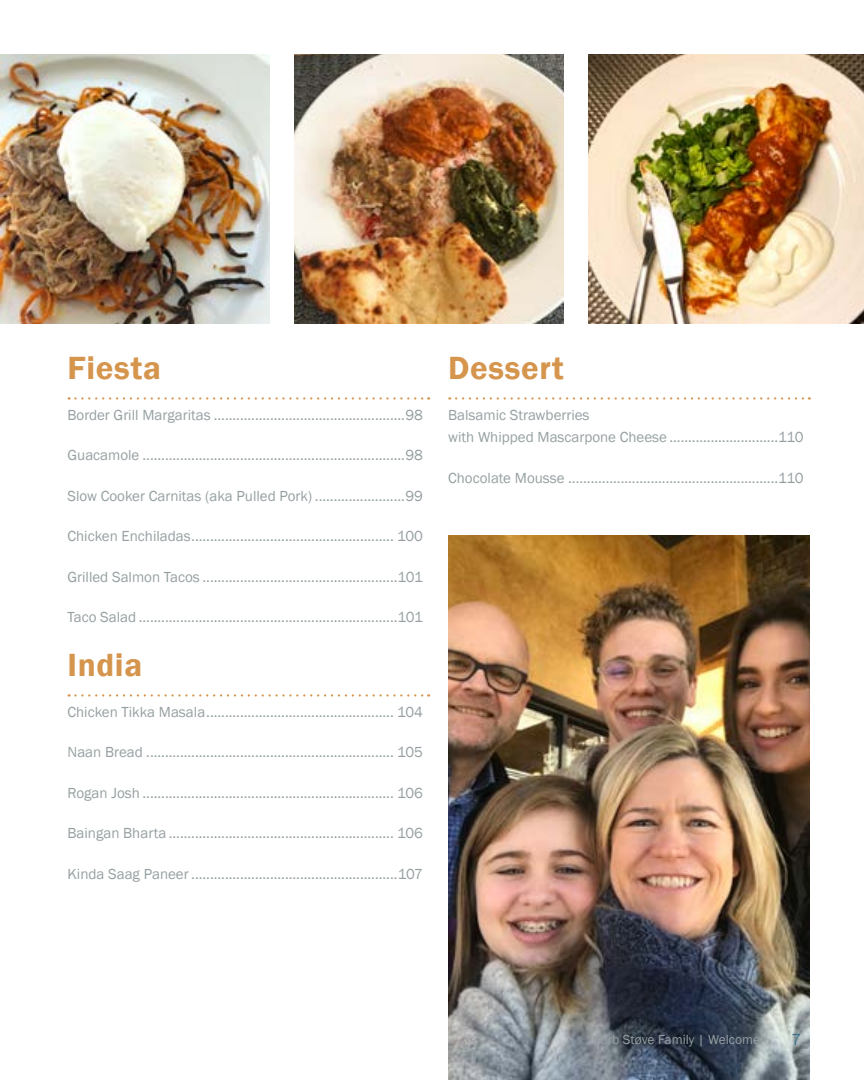
<style>
.page{position:relative;width:864px;height:1080px;background:#fff}
.page>*{position:absolute;margin:0;border:0;box-sizing:border-box;transform-origin:0 0}
.t1{font:600 33px "Franklin Gothic";letter-spacing:.02em;color:#d5954d}
.t2{font:16.5px "Franklin Gothic";color:#38718c}
.t3{font:15px/22.5px "Franklin Gothic";color:#96a0a2}
.t4{font:13.5px "Franklin Gothic";color:#96a0a2}
</style>
<div class="page">
<img style="left:0;top:54px;width:270px;height:270px">
<img style="left:294px;top:54px;width:270px;height:270px">
<img style="left:588px;top:54px;width:276px;height:270px">
<svg style="left:456px;top:397px;width:354px;height:3px"></svg>
<svg style="left:69px;top:397px;width:360px;height:3px"></svg>
<svg style="left:69px;top:694px;width:360px;height:3px"></svg>
<img style="left:448px;top:536px;width:362px;height:544px">
<h1 class="t1" style="left:68px;top:348px;width:95px">Fiesta</h1>
<p class="t3" style="left:68px;top:404px;width:357px">Border Grill Margaritas ...................................................98</p>
<p class="t3" style="left:68px;top:444px;width:357px">Guacamole ......................................................................98</p>
<p class="t3" style="left:68px;top:485px;width:357px">Slow Cooker Carnitas (aka Pulled Pork) ........................99</p>
<p class="t3" style="left:68px;top:525px;width:357px">Chicken Enchiladas...................................................... 100</p>
<p class="t3" style="left:68px;top:566px;width:357px">Grilled Salmon Tacos ....................................................101</p>
<p class="t3" style="left:68px;top:606px;width:357px">Taco Salad .....................................................................101</p>
<h1 class="t1" style="left:68px;top:645px;width:76px">India</h1>
<p class="t3" style="left:68px;top:701px;width:357px">Chicken Tikka Masala.................................................. 104</p>
<p class="t3" style="left:68px;top:741px;width:357px">Naan Bread .................................................................. 105</p>
<p class="t3" style="left:68px;top:782px;width:357px">Rogan Josh ................................................................... 106</p>
<p class="t3" style="left:68px;top:822px;width:357px">Baingan Bharta ............................................................ 106</p>
<p class="t3" style="left:68px;top:863px;width:357px">Kinda Saag Paneer .......................................................107</p>
<h1 class="t1" style="left:448px;top:348px;width:117px">Dessert</h1>
<p class="t3" style="left:448px;top:404px;width:357px">Balsamic Strawberries<br>with Whipped Mascarpone Cheese .............................110</p>
<p class="t3" style="left:448px;top:467px;width:357px">Chocolate Mousse ........................................................110</p>
<p class="t4" style="left:593px;top:1031px;width:169px">Korb Støve Family | Welcome</p>
<p class="t2" style="left:792px;top:1030px;width:11px">7</p>
</div>
